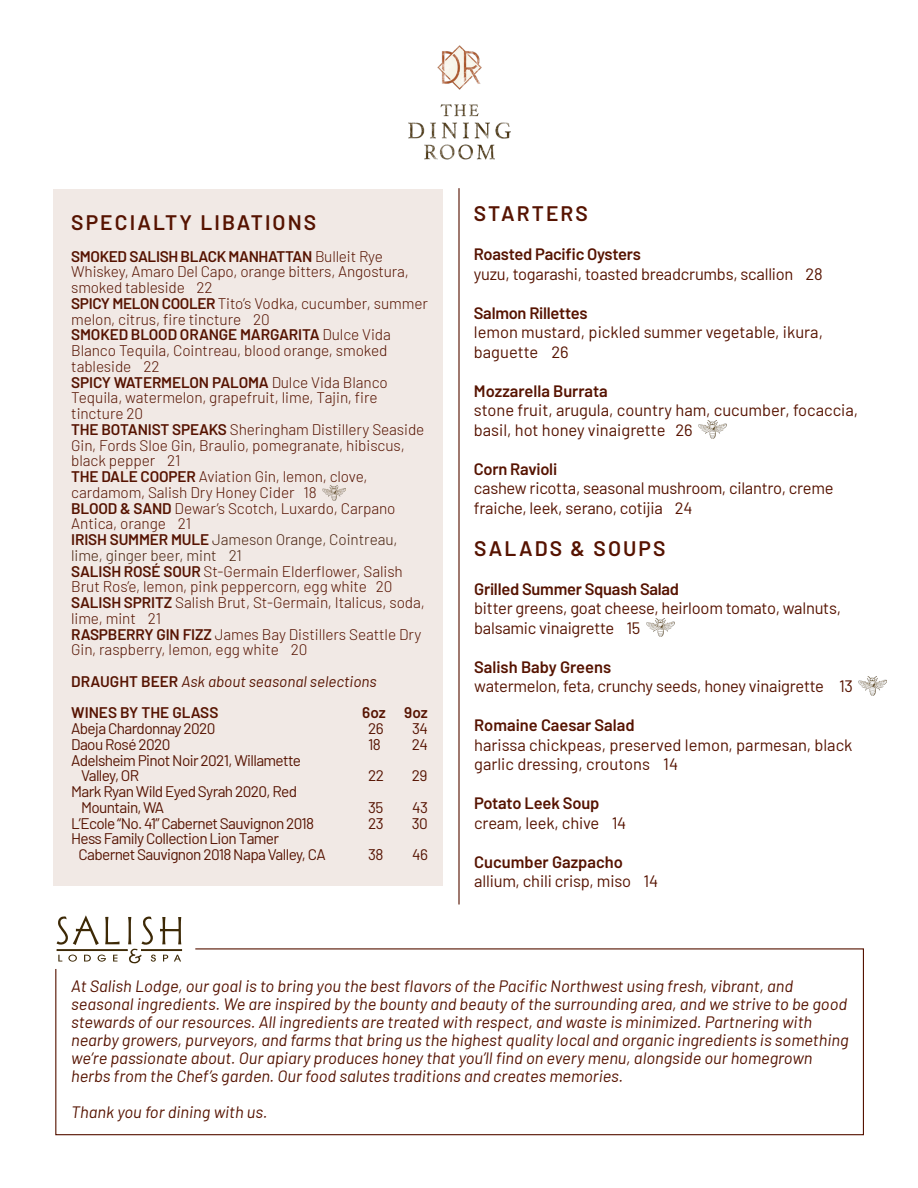
<style>
.page{position:relative;width:918px;height:1188px;background:#fff}
.page>*{position:absolute;margin:0;border:0;box-sizing:border-box;transform-origin:0 0}
.t1{font:600 21px "Barlow";letter-spacing:.1em;color:#561301}
.t2{font:italic 16.5px/18px "Barlow";color:#561301}
.t3{font:16.5px/19.5px "Barlow";letter-spacing:-.015em;color:#561301}
.t4{font:600 16.5px "Barlow";letter-spacing:-.015em;color:#561301}
.t5{font:300 15.3px/15.8px "Barlow";letter-spacing:-.005em;color:#561301}
.t6{font:15.3px "Barlow";letter-spacing:-.04em;color:#561301}
.t7{font:300 15.3px/15.8px "Barlow";letter-spacing:-.005em;color:#48210e}
.t8{font:italic 15.3px "Barlow";color:#561301}
.t9{font:600 15.3px "Barlow";color:#561301}
.s1{font-weight:600}
.s2{font-weight:600;color:#561301}
.s3{font-weight:600;font-style:normal}
</style>
<div class="page">
<img style="left:408px;top:45px;width:103px;height:115px">
<hr style="left:458px;top:188px;width:2px;height:717px;background:#561301">
<div style="left:54px;top:189px;width:389px;height:697px;background:#f1e9e5"></div>
<img style="left:323px;top:486px;width:23px;height:15px">
<svg style="left:105px;top:917px;width:15px;height:27px"></svg>
<svg style="left:57px;top:915px;width:42px;height:30px"></svg>
<svg style="left:128px;top:917px;width:53px;height:28px"></svg>
<svg style="left:55px;top:948px;width:809px;height:188px"></svg>
<img style="left:699px;top:420px;width:28px;height:19px">
<img style="left:646px;top:618px;width:28px;height:19px">
<img style="left:859px;top:677px;width:28px;height:18px">
<p class="t1" style="left:71px;top:207px;width:247px">SPECIALTY LIBATIONS</p>
<p class="t5" style="left:71px;top:247px;width:339px"><span class="s1">SMOKED SALISH BLACK MANHATTAN</span> Bulleit Rye<br>Whiskey, Amaro Del Capo, orange bitters, Angostura, smoked tableside 22</p>
<p class="t5" style="left:71px;top:294px;width:358px"><span class="s1">SPICY MELON COOLER</span> Tito’s Vodka, cucumber, summer melon, citrus, fire tincture 20</p>
<p class="t5" style="left:71px;top:326px;width:321px"><span class="s1">SMOKED BLOOD ORANGE MARGARITA</span> Dulce Vida<br>Blanco Tequila, Cointreau, blood orange, smoked tableside 22</p>
<p class="t5" style="left:71px;top:373px;width:318px"><span class="s1">SPICY WATERMELON PALOMA</span> Dulce Vida Blanco<br>Tequila, watermelon, grapefruit, lime, Tajin, fire tincture 20</p>
<p class="t5" style="left:71px;top:420px;width:355px"><span class="s1">THE BOTANIST SPEAKS</span> Sheringham Distillery Seaside<br>Gin, Fords Sloe Gin, Braulio, pomegranate, hibiscus, black pepper 21</p>
<p class="t5" style="left:71px;top:468px;width:298px"><span class="s1">THE DALE COOPER</span> Aviation Gin, lemon, clove, cardamom, Salish Dry Honey Cider 18</p>
<p class="t5" style="left:71px;top:499px;width:326px"><span class="s1">BLOOD &amp; SAND</span> Dewar’s Scotch, Luxardo, Carpano<br>Antica, orange 21</p>
<p class="t7" style="left:71px;top:531px;width:328px"><span class="s2">IRISH SUMMER MULE</span> Jameson Orange, Cointreau, lime, ginger beer, mint 21</p>
<p class="t5" style="left:71px;top:562px;width:333px"><span class="s1">SALISH ROSÉ SOUR</span> St-Germain Elderflower, Salish<br>Brut Ros’e, lemon, pink peppercorn, egg white 20</p>
<p class="t5" style="left:71px;top:594px;width:355px"><span class="s1">SALISH SPRITZ</span> Salish Brut, St-Germain, Italicus, soda, lime, mint 21</p>
<p class="t5" style="left:71px;top:625px;width:352px"><span class="s1">RASPBERRY GIN FIZZ</span> James Bay Distillers Seattle Dry<br>Gin, raspberry, lemon, egg white 20</p>
<p class="t8" style="left:71px;top:670px;width:307px"><span class="s3">DRAUGHT BEER</span> Ask about seasonal selections</p>
<p class="t9" style="left:71px;top:702px;width:149px">WINES BY THE GLASS</p>
<p class="t9" style="left:362px;top:702px;width:67px">6oz 9oz</p>
<p class="t6" style="left:71px;top:718px;width:146px">Abeja Chardonnay 2020</p>
<p class="t6" style="left:368px;top:718px;width:17px">26</p>
<p class="t6" style="left:412px;top:718px;width:17px">34</p>
<p class="t6" style="left:71px;top:733px;width:101px">Daou Rosé 2020</p>
<p class="t6" style="left:368px;top:733px;width:14px">18</p>
<p class="t6" style="left:412px;top:733px;width:18px">24</p>
<p class="t6" style="left:71px;top:749px;width:231px">Adelsheim Pinot Noir 2021, Willamette</p>
<p class="t6" style="left:81px;top:765px;width:60px">Valley, OR</p>
<p class="t6" style="left:368px;top:765px;width:17px">22</p>
<p class="t6" style="left:412px;top:765px;width:17px">29</p>
<p class="t6" style="left:71px;top:781px;width:227px">Mark Ryan Wild Eyed Syrah 2020, Red</p>
<p class="t6" style="left:81px;top:796px;width:85px">Mountain, WA</p>
<p class="t6" style="left:368px;top:796px;width:17px">35</p>
<p class="t6" style="left:412px;top:796px;width:17px">43</p>
<p class="t6" style="left:71px;top:812px;width:245px">L’Ecole “No. 41” Cabernet Sauvignon 2018</p>
<p class="t6" style="left:368px;top:812px;width:17px">23</p>
<p class="t6" style="left:412px;top:812px;width:17px">30</p>
<p class="t6" style="left:71px;top:828px;width:209px">Hess Family Collection Lion Tamer</p>
<p class="t6" style="left:79px;top:844px;width:249px">Cabernet Sauvignon 2018 Napa Valley, CA</p>
<p class="t6" style="left:368px;top:844px;width:17px">38</p>
<p class="t6" style="left:412px;top:844px;width:17px">46</p>
<p class="t1" style="left:474px;top:198px;width:116px">STARTERS</p>
<p class="t4" style="left:474px;top:242px;width:168px">Roasted Pacific Oysters</p>
<p class="t3" style="left:474px;top:263px;width:350px">yuzu, togarashi, toasted breadcrumbs, scallion 28</p>
<p class="t4" style="left:474px;top:301px;width:115px">Salmon Rillettes</p>
<p class="t3" style="left:474px;top:321px;width:351px">lemon mustard, pickled summer vegetable, ikura, baguette 26</p>
<p class="t4" style="left:474px;top:379px;width:135px">Mozzarella Burrata</p>
<p class="t3" style="left:474px;top:399px;width:386px">stone fruit, arugula, country ham, cucumber, focaccia, basil, hot honey vinaigrette 26</p>
<p class="t4" style="left:474px;top:457px;width:85px">Corn Ravioli</p>
<p class="t3" style="left:474px;top:477px;width:361px">cashew ricotta, seasonal mushroom, cilantro, creme fraiche, leek, serano, cotijia 24</p>
<p class="t1" style="left:474px;top:533px;width:193px">SALADS &amp; SOUPS</p>
<p class="t4" style="left:474px;top:577px;width:206px">Grilled Summer Squash Salad</p>
<p class="t3" style="left:474px;top:597px;width:368px">bitter greens, goat cheese, heirloom tomato, walnuts, balsamic vinaigrette 15</p>
<p class="t4" style="left:474px;top:655px;width:139px">Salish Baby Greens</p>
<p class="t3" style="left:474px;top:675px;width:380px">watermelon, feta, crunchy seeds, honey vinaigrette 13</p>
<p class="t4" style="left:474px;top:713px;width:162px">Romaine Caesar Salad</p>
<p class="t3" style="left:474px;top:734px;width:380px">harissa chickpeas, preserved lemon, parmesan, black garlic dressing, croutons 14</p>
<p class="t4" style="left:474px;top:791px;width:127px">Potato Leek Soup</p>
<p class="t3" style="left:474px;top:812px;width:154px">cream, leek, chive 14</p>
<p class="t4" style="left:474px;top:850px;width:150px">Cucumber Gazpacho</p>
<p class="t3" style="left:474px;top:870px;width:186px">allium, chili crisp, miso 14</p>
<p class="t2" style="left:71px;top:976px;width:779px">At Salish Lodge, our goal is to bring you the best flavors of the Pacific Northwest using fresh, vibrant, and seasonal ingredients. We are inspired by the bounty and beauty of the surrounding area, and we strive to be good stewards of our resources. All ingredients are treated with respect, and waste is minimized. Partnering with nearby growers, purveyors, and farms that bring us the highest quality local and organic ingredients is something we’re passionate about. Our apiary produces honey that you’ll find on every menu, alongside our homegrown herbs from the Chef’s garden. Our food salutes traditions and creates memories.</p>
<p class="t2" style="left:71px;top:1102px;width:198px">Thank you for dining with us.</p>
</div>
